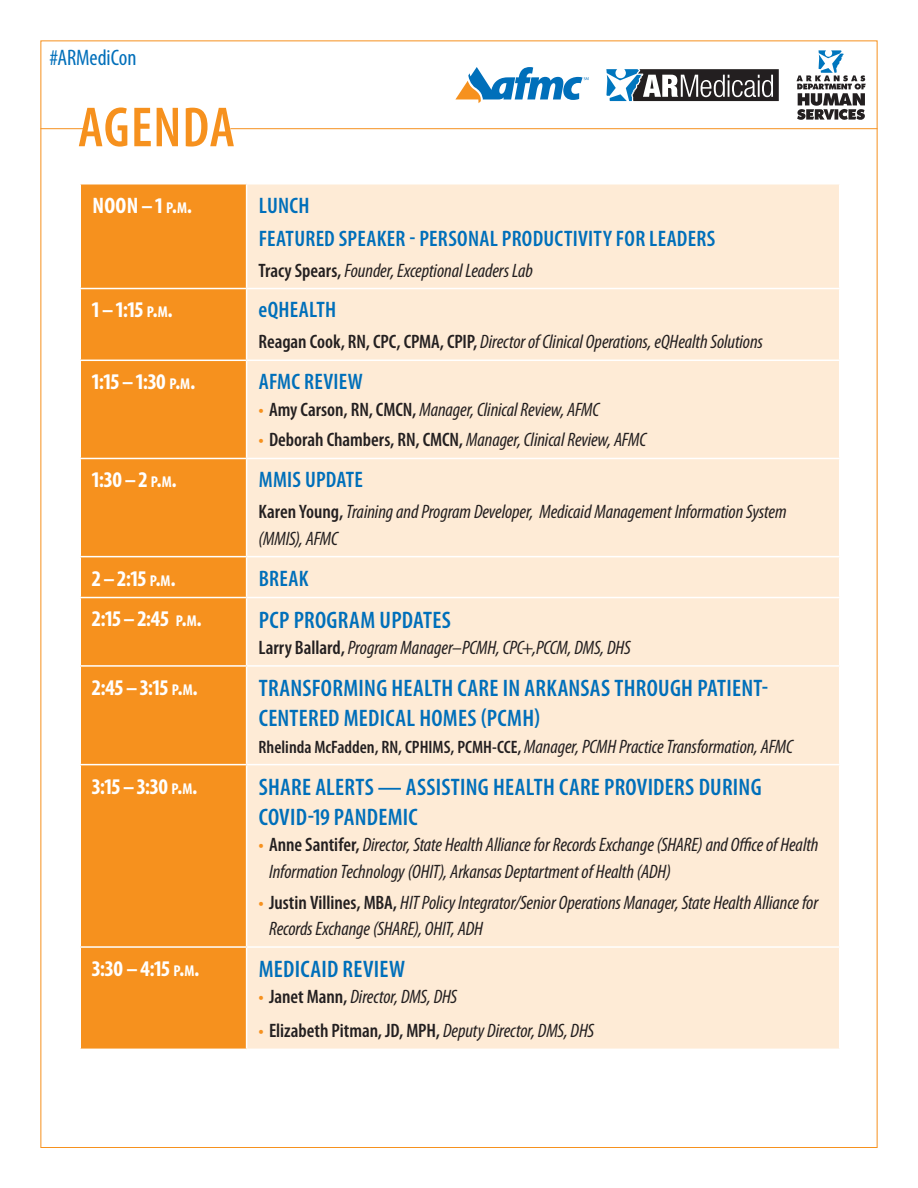
<style>
.page{position:relative;width:918px;height:1188px;background:#fff}
.page>*{position:absolute;margin:0;border:0;box-sizing:border-box;transform-origin:0 0}
.t1{font:600 condensed 57px "Myriad Pro";letter-spacing:.015em;color:#f6911e}
.t2{font:600 condensed 24px/30.3px "Myriad Pro";letter-spacing:.01em;color:#006fba}
.t3{font:700 condensed 22.5px "Myriad Pro";color:#fff}
.t4{font:600 condensed 22.5px "Myriad Pro";letter-spacing:.01em;color:#006fba}
.t5{font:condensed 22.5px "Myriad Pro";letter-spacing:-.005em;color:#006fba}
.t6{font:italic condensed 19.5px/26.4px "Myriad Pro";letter-spacing:-.005em;color:#231f20}
.t7{font:600 condensed 19.5px "Myriad Pro";letter-spacing:-.005em;color:#231f20}
.s1{font-size:15.75px}
.s2{font-style:inherit}
.s3{font-weight:600;font-style:normal}
.s4{font-weight:600;font-style:normal;color:#f6911e}
.s5{font-weight:600;font-style:normal;font-size:18px}
.s6{color:#f6911e}
.s7{font-weight:400;font-style:italic}
</style>
<div class="page">
<hr style="left:40px;top:128px;width:46px;height:1px;background:#f6911e">
<hr style="left:230px;top:128px;width:648px;height:1px;background:#f6911e">
<div style="left:81px;top:184px;width:165px;height:413px;background:#f6911e"></div>
<div style="left:247px;top:184px;width:592px;height:865px;background:#feebd6"></div>
<div style="left:81px;top:598px;width:165px;height:451px;background:#f6911e"></div>
<hr style="left:80px;top:360px;width:167px;height:1px;background:#fff">
<hr style="left:247px;top:360px;width:593px;height:1px;background:#fff">
<hr style="left:80px;top:288px;width:167px;height:1px;background:#fff">
<hr style="left:247px;top:288px;width:593px;height:1px;background:#fff">
<hr style="left:80px;top:458px;width:167px;height:1px;background:#fff">
<hr style="left:247px;top:458px;width:593px;height:1px;background:#fff">
<hr style="left:80px;top:556px;width:167px;height:1px;background:#fff">
<hr style="left:247px;top:556px;width:593px;height:1px;background:#fff">
<hr style="left:247px;top:597px;width:593px;height:1px;background:#fff">
<hr style="left:80px;top:665px;width:167px;height:2px;background:#fff">
<hr style="left:247px;top:665px;width:593px;height:2px;background:#fff">
<hr style="left:80px;top:764px;width:167px;height:1px;background:#fff">
<hr style="left:247px;top:764px;width:593px;height:1px;background:#fff">
<hr style="left:80px;top:946px;width:167px;height:2px;background:#fff">
<hr style="left:247px;top:946px;width:593px;height:2px;background:#fff">
<svg style="left:606px;top:69px;width:173px;height:32px"></svg>
<svg style="left:455px;top:67px;width:134px;height:36px"></svg>
<svg style="left:797px;top:50px;width:69px;height:70px"></svg>
<p class="t5" style="left:49px;top:44px;width:89px">#ARMediCon</p>
<p class="t1" style="left:78px;top:96px;width:158px">AGENDA</p>
<p class="t3" style="left:92px;top:191px;width:101px">NOON –1 <span class="s1">P</span><span class="s2">.</span><span class="s1">M</span><span class="s2">.</span></p>
<p class="t4" style="left:259px;top:193px;width:52px">LUNCH</p>
<p class="t4" style="left:259px;top:226px;width:458px">FEATURED SPEAKER - PERSONAL PRODUCTIVITY FOR LEADERS</p>
<p class="t6" style="left:259px;top:257px;width:276px"><span class="s3">Tracy Spears,</span> Founder, Exceptional Leaders Lab</p>
<p class="t3" style="left:92px;top:296px;width:82px">1– 1:15 <span class="s1">P</span><span class="s2">.</span><span class="s1">M</span><span class="s2">.</span></p>
<p class="t4" style="left:259px;top:298px;width:79px">eQHEALTH</p>
<p class="t6" style="left:259px;top:329px;width:506px"><span class="s3">Reagan Cook, RN, CPC, CPMA, CPIP,</span> Director of Clinical Operations, eQHealth Solutions</p>
<p class="t3" style="left:92px;top:368px;width:105px">1:15 –1:30 <span class="s1">P</span><span class="s2">.</span><span class="s1">M</span><span class="s2">.</span></p>
<p class="t4" style="left:259px;top:369px;width:105px">AFMC REVIEW</p>
<p class="t6" style="left:259px;top:396px;width:342px"><span class="s4">•</span> <span class="s3">Amy Carson, RN, CMCN,</span> Manager, Clinical Review, AFMC</p>
<p class="t6" style="left:259px;top:427px;width:389px"><span class="s4">•</span> <span class="s3">Deborah Chambers, RN, CMCN,</span> Manager, Clinical Review, AFMC</p>
<p class="t3" style="left:92px;top:466px;width:86px">1:30–2 <span class="s1">P</span><span class="s2">.</span><span class="s1">M</span><span class="s2">.</span></p>
<p class="t4" style="left:259px;top:468px;width:106px">MMIS UPDATE</p>
<p class="t6" style="left:259px;top:499px;width:529px"><span class="s3">Karen Young,</span> Training and Program Developer, Medicaid Management Information System (MMIS), AFMC</p>
<p class="t3" style="left:92px;top:564px;width:85px">2 – 2:15 <span class="s1">P</span><span class="s2">.</span><span class="s1">M</span><span class="s2">.</span></p>
<p class="t4" style="left:259px;top:566px;width:51px">BREAK</p>
<p class="t3" style="left:92px;top:605px;width:111px">2:15 –2:45 <span class="s1">P</span><span class="s2">.</span><span class="s1">M</span><span class="s2">.</span></p>
<p class="t2" style="left:259px;top:605px;width:194px">PCP PROGRAM UPDATES</p>
<p class="t6" style="left:259px;top:635px;width:374px"><span class="s3">Larry Ballard,</span> Program Manager–PCMH, CPC+,PCCM, DMS, DHS</p>
<p class="t3" style="left:92px;top:673px;width:107px">2:45–3:15 <span class="s1">P</span><span class="s2">.</span><span class="s1">M</span><span class="s2">.</span></p>
<p class="t2" style="left:259px;top:673px;width:511px">TRANSFORMING HEALTH CARE IN ARKANSAS THROUGH PATIENT-<br>CENTERED MEDICAL HOMES (PCMH)</p>
<p class="t6" style="left:259px;top:733px;width:536px"><span class="s5">Rhelinda McFadden, RN, CPHIMS, PCMH-CCE,</span> Manager, PCMH Practice Transformation, AFMC</p>
<p class="t3" style="left:92px;top:772px;width:107px">3:15 –3:30 <span class="s1">P</span><span class="s2">.</span><span class="s1">M</span><span class="s2">.</span></p>
<p class="t2" style="left:259px;top:772px;width:504px">SHARE ALERTS — ASSISTING HEALTH CARE PROVIDERS DURING<br>COVID-19 PANDEMIC</p>
<p class="t6" style="left:269px;top:832px;width:551px;text-indent:-10px"><span class="s4">•</span> <span class="s3">Anne Santifer,</span> Director, State Health Alliance for Records Exchange (SHARE) and Office of Health<br>Information Technology (OHIT), Arkansas Deptartment of Health (ADH)</p>
<p class="t6" style="left:269px;top:889px;width:551px;text-indent:-10px"><span class="s4">•</span> <span class="s3">Justin Villines, MBA,</span> HIT Policy Integrator/Senior Operations Manager, State Health Alliance for<br>Records Exchange (SHARE), OHIT, ADH</p>
<p class="t3" style="left:92px;top:954px;width:109px">3:30 – 4:15 <span class="s1">P</span><span class="s2">.</span><span class="s1">M</span><span class="s2">.</span></p>
<p class="t2" style="left:259px;top:954px;width:148px">MEDICAID REVIEW</p>
<p class="t6" style="left:259px;top:984px;width:200px"><span class="s4">•</span> <span class="s3">Janet Mann,</span> Director, DMS, DHS</p>
<p class="t7" style="left:259px;top:1020px;width:337px"><span class="s6">•</span> Elizabeth Pitman, JD, MPH, <span class="s7">Deputy Director, DMS, DHS</span></p>
</div>
